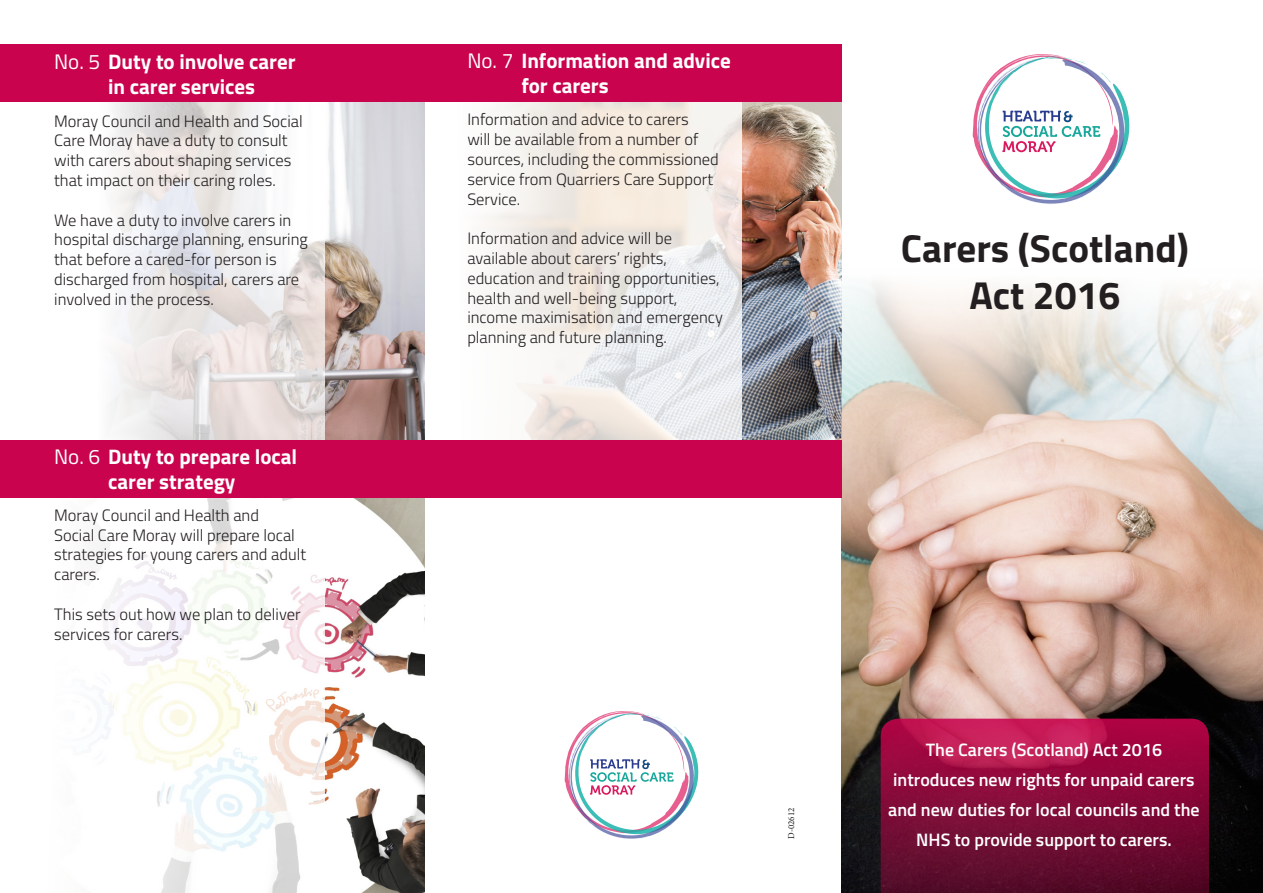
<style>
.page{position:relative;width:1263px;height:893px;background:#fff}
.page>*{position:absolute;margin:0;border:0;box-sizing:border-box;transform-origin:0 0}
.t1{font:700 39px/46.8px "Titillium";color:#231f20;text-align:center}
.t2{font:700 21px/25.2px "Titillium";color:#fff}
.t3{font:600 18px/30px "Titillium";color:#fff;text-align:center}
.t4{font:300 16.5px/19.8px "Titillium";color:#231f20}
.t5{font:9px "Minion Pro";color:#231f20}
.s1{font-weight:400}
</style>
<div class="page">
<img style="left:0;top:497px;width:326px;height:395px">
<img style="left:326px;top:497px;width:99px;height:395px">
<img style="left:111px;top:102px;width:215px;height:338px">
<img style="left:326px;top:102px;width:94px;height:338px">
<img style="left:420px;top:102px;width:421px;height:338px">
<img style="left:841px;top:268px;width:422px;height:625px">
<div style="left:0;top:440px;width:841px;height:57px;background:#c9034d"></div>
<div style="left:0;top:45px;width:841px;height:57px;background:#c9034d"></div>
<svg style="left:881px;top:719px;width:328px;height:174px;background:#850c39"></svg>
<svg style="left:973px;top:54px;width:156px;height:150px"></svg>
<svg style="left:565px;top:711px;width:133px;height:128px"></svg>
<p class="t2" style="left:108px;top:48px;width:189px;text-indent:-54px"><span class="s1">No. 5</span> Duty to involve carer in carer services</p>
<p class="t4" style="left:54px;top:110px;width:250px">Moray Council and Health and Social Care Moray have a duty to consult with carers about shaping services that impact on their caring roles.</p>
<p class="t4" style="left:54px;top:209px;width:255px">We have a duty to involve carers in hospital discharge planning, ensuring that before a cared-for person is discharged from hospital, carers are involved in the process.</p>
<p class="t2" style="left:54px;top:443px;width:245px"><span class="s1">No. 6</span> Duty to prepare local</p>
<p class="t2" style="left:108px;top:468px;width:129px">carer strategy</p>
<p class="t4" style="left:54px;top:504px;width:253px">Moray Council and Health and<br>Social Care Moray will prepare local strategies for young carers and adult carers.</p>
<p class="t4" style="left:54px;top:603px;width:248px">This sets out how we plan to deliver services for carers.</p>
<p class="t2" style="left:467px;top:47px;width:265px"><span class="s1">No. 7</span> Information and advice</p>
<p class="t2" style="left:521px;top:72px;width:89px">for carers</p>
<p class="t4" style="left:467px;top:109px;width:253px">Information and advice to carers<br>will be available from a number of sources, including the commissioned service from Quarriers Care Support<br>Service.</p>
<p class="t4" style="left:467px;top:228px;width:257px">Information and advice will be available about carers’ rights, education and training opportunities, health and well-being support, income maximisation and emergency planning and future planning.</p>
<p class="t1" style="left:901px;top:223px;width:289px">Carers (Scotland)<br>Act 2016</p>
<p class="t5" style="left:785px;top:839px;width:33px;rotate:-90deg">D-02612</p>
<p class="t3" style="left:888px;top:733px;width:313px">The Carers (Scotland) Act 2016 introduces new rights for unpaid carers and new duties for local councils and the NHS to provide support to carers.</p>
</div>
